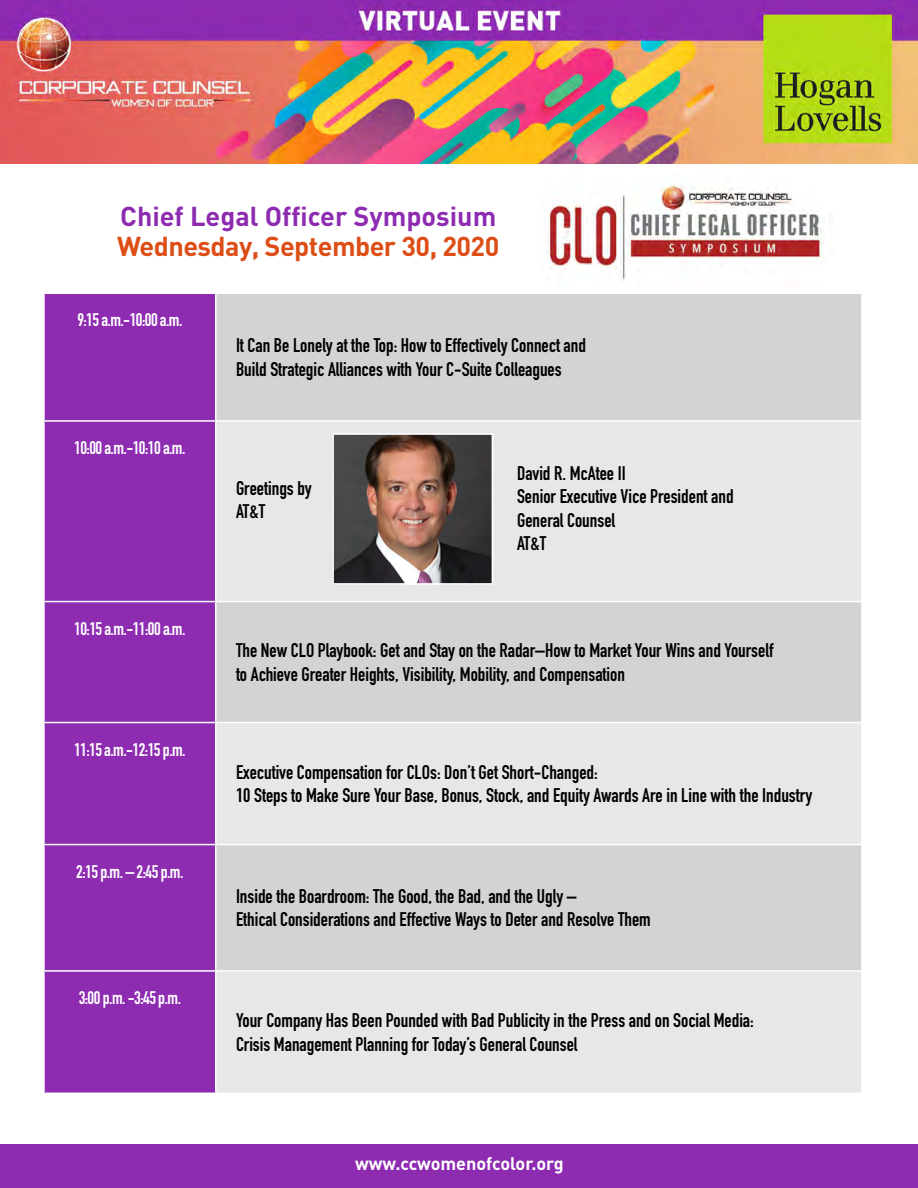
<style>
.page{position:relative;width:918px;height:1188px;background:#fff}
.page>*{position:absolute;margin:0;border:0;box-sizing:border-box;transform-origin:0 0}
.t1{font:700 27px "DIN";color:#8d2bb1}
.t2{font:700 27px "DIN";letter-spacing:-.02em;color:#dd4e16}
.t3{font:700 19.5px/23.4px "DIN Condensed";color:#000}
.t4{font:700 18px "DIN Condensed";letter-spacing:-.03em;color:#fff}
.t5{font:700 18px "DIN";color:#fff}
</style>
<div class="page">
<div style="left:45px;top:294px;width:170px;height:799px;background:#8d2bb1"></div>
<div style="left:217px;top:294px;width:644px;height:126px;background:#d1d3d4"></div>
<svg style="left:217px;top:422px;width:644px;height:671px;background:#dddfe0"></svg>
<hr style="left:43px;top:420px;width:173px;height:2px;background:#fff">
<hr style="left:43px;top:601px;width:173px;height:1px;background:#fff">
<hr style="left:216px;top:601px;width:647px;height:1px;background:#fff">
<hr style="left:43px;top:722px;width:173px;height:1px;background:#fff">
<hr style="left:216px;top:722px;width:647px;height:1px;background:#fff">
<hr style="left:43px;top:844px;width:173px;height:1px;background:#fff">
<hr style="left:216px;top:844px;width:647px;height:1px;background:#fff">
<hr style="left:43px;top:970px;width:173px;height:2px;background:#fff">
<hr style="left:216px;top:970px;width:647px;height:2px;background:#fff">
<img style="left:335px;top:436px;width:155px;height:146px">
<div style="left:332px;top:433px;width:161px;height:152px;border:2px solid #fff"></div>
<img style="left:544px;top:184px;width:281px;height:97px">
<img style="left:0;top:0;width:918px;height:163px">
<div style="left:0;top:1145px;width:918px;height:43px;background:#8d2bb1"></div>
<h1 class="t1" style="left:120px;top:198px;width:378px">Chief Legal Officer Symposium</h1>
<h1 class="t2" style="left:117px;top:228px;width:384px">Wednesday, September 30, 2020</h1>
<p class="t4" style="left:77px;top:308px;width:107px">9:15 a.m.-10:00 a.m.</p>
<p class="t4" style="left:74px;top:436px;width:113px">10:00 a.m.-10:10 a.m.</p>
<p class="t4" style="left:74px;top:616px;width:113px">10:15 a.m.-11:00 a.m.</p>
<p class="t4" style="left:74px;top:737px;width:113px">11:15 a.m.-12:15 p.m.</p>
<p class="t4" style="left:76px;top:859px;width:109px">2:15 p.m. – 2:45 p.m.</p>
<p class="t4" style="left:79px;top:986px;width:104px">3:00 p.m. -3:45 p.m.</p>
<p class="t3" style="left:236px;top:334px;width:352px">It Can Be Lonely at the Top: How to Effectively Connect and<br>Build Strategic Alliances with Your C-Suite Colleagues</p>
<p class="t3" style="left:236px;top:476px;width:77px">Greetings by<br>AT&amp;T</p>
<p class="t3" style="left:517px;top:461px;width:218px">David R. McAtee II<br>Senior Executive Vice President and<br>General Counsel<br>AT&amp;T</p>
<p class="t3" style="left:236px;top:639px;width:539px">The New CLO Playbook: Get and Stay on the Radar–How to Market Your Wins and Yourself to Achieve Greater Heights, Visibility, Mobility, and Compensation</p>
<p class="t3" style="left:236px;top:760px;width:578px">Executive Compensation for CLOs: Don’t Get Short-Changed:<br>10 Steps to Make Sure Your Base, Bonus, Stock, and Equity Awards Are in Line with the Industry</p>
<p class="t3" style="left:236px;top:884px;width:416px">Inside the Boardroom: The Good, the Bad, and the Ugly –<br>Ethical Considerations and Effective Ways to Deter and Resolve Them</p>
<p class="t3" style="left:236px;top:1009px;width:519px">Your Company Has Been Pounded with Bad Publicity in the Press and on Social Media:<br>Crisis Management Planning for Today’s General Counsel</p>
<p class="t5" style="left:355px;top:1152px;width:210px">www.ccwomenofcolor.org</p>
</div>
